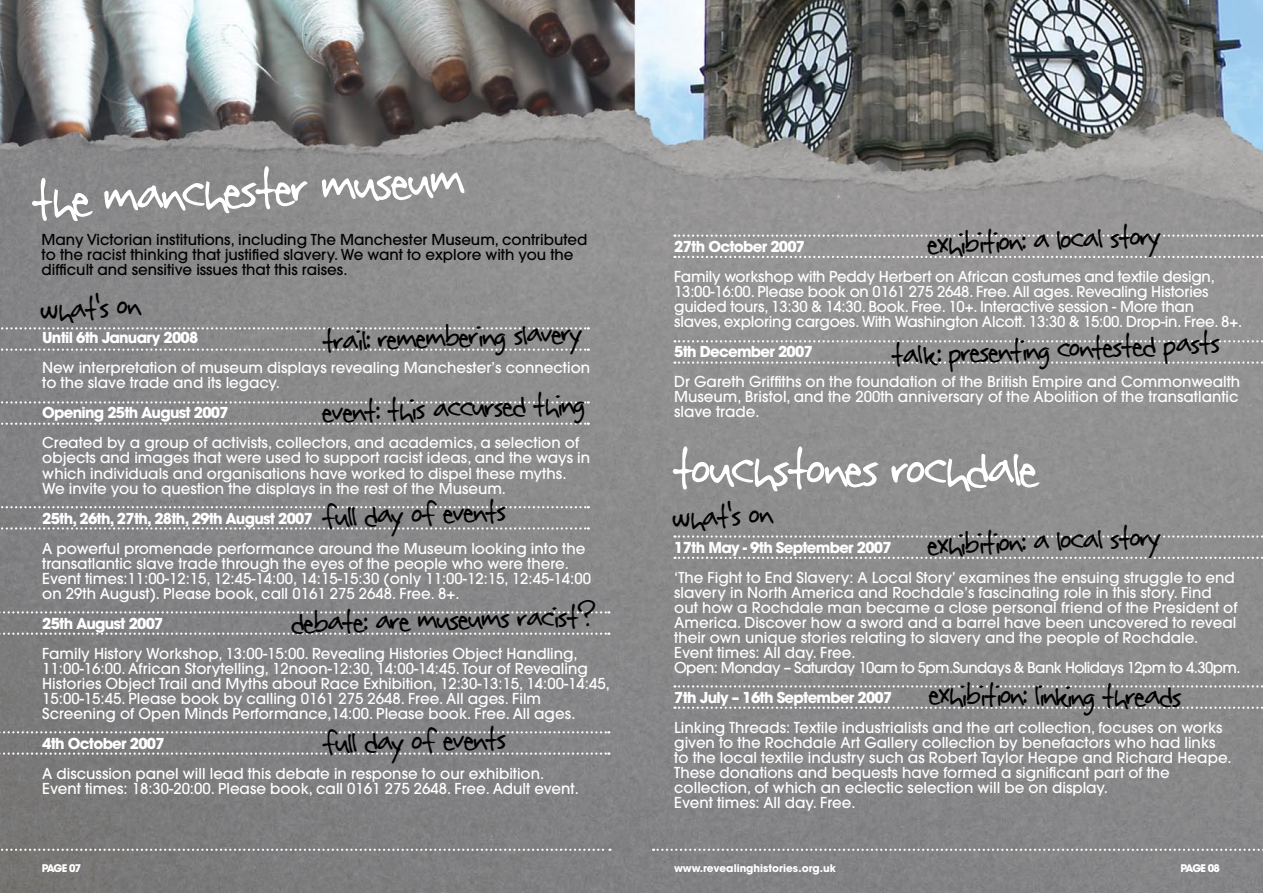
<style>
.page{position:relative;width:1263px;height:893px;background:#fff}
.page>*{position:absolute;margin:0;border:0;box-sizing:border-box;transform-origin:0 0}
.t1{font:72px "Rabiohead";letter-spacing:-.075em;color:#fff}
.t2{font:42px "Rabiohead";color:#000}
.t3{font:500 15px/15px "Avant Garde";color:#fff}
.t4{font:700 15px "Avant Garde";letter-spacing:-.05em;color:#fff}
.t5{font:500 15px/15px "Avant Garde";color:#000}
.t6{font:700 10.5px "Avant Garde";color:#fff}
</style>
<div class="page">
<img style="left:0;top:0;width:1263px;height:893px">
<svg style="left:653px;top:849px;width:610px;height:2px"></svg>
<svg style="left:0;top:849px;width:610px;height:2px"></svg>
<svg style="left:674px;top:535px;width:589px;height:3px"></svg>
<svg style="left:674px;top:557px;width:589px;height:2px"></svg>
<svg style="left:674px;top:685px;width:589px;height:2px"></svg>
<svg style="left:674px;top:707px;width:589px;height:2px"></svg>
<svg style="left:0;top:327px;width:589px;height:2px"></svg>
<svg style="left:0;top:349px;width:589px;height:2px"></svg>
<svg style="left:0;top:401px;width:589px;height:3px"></svg>
<svg style="left:0;top:423px;width:589px;height:2px"></svg>
<svg style="left:0;top:506px;width:589px;height:2px"></svg>
<svg style="left:0;top:527px;width:589px;height:3px"></svg>
<svg style="left:0;top:611px;width:609px;height:2px"></svg>
<svg style="left:0;top:632px;width:609px;height:3px"></svg>
<svg style="left:0;top:731px;width:609px;height:2px"></svg>
<svg style="left:0;top:752px;width:609px;height:3px"></svg>
<svg style="left:674px;top:235px;width:589px;height:2px"></svg>
<svg style="left:674px;top:256px;width:589px;height:2px"></svg>
<svg style="left:674px;top:340px;width:589px;height:2px"></svg>
<svg style="left:674px;top:361px;width:589px;height:3px"></svg>
<h1 class="t1" style="left:28px;top:153px;width:438px;rotate:-3deg">the manchester museum</h1>
<p class="t5" style="left:42px;top:232px;width:547px">Many Victorian institutions, including The Manchester Museum, contributed to the racist thinking that justified slavery. We want to explore with you the difficult and sensitive issues that this raises.</p>
<h2 class="t2" style="left:38px;top:284px;width:103px;rotate:-4deg">what’s on</h2>
<h2 class="t2" style="left:320px;top:314px;width:264px;rotate:-2deg">trail: remembering slavery</h2>
<p class="t4" style="left:42px;top:328px;width:158px">Until 6th January 2008</p>
<p class="t3" style="left:42px;top:361px;width:549px">New interpretation of museum displays revealing Manchester’s connection to the slave trade and its legacy.</p>
<p class="t4" style="left:42px;top:403px;width:188px">Opening 25th August 2007</p>
<p class="t3" style="left:42px;top:436px;width:549px">Created by a group of activists, collectors, and academics, a selection of objects and images that were used to support racist ideas, and the ways in which individuals and organisations have worked to dispel these myths.<br>We invite you to question the displays in the rest of the Museum.</p>
<p class="t4" style="left:42px;top:508px;width:272px">25th, 26th, 27th, 28th, 29th August 2007</p>
<p class="t3" style="left:42px;top:541px;width:550px">A powerful promenade performance around the Museum looking into the transatlantic slave trade through the eyes of the people who were there.<br>Event times:11:00-12:15, 12:45-14:00, 14:15-15:30 (only 11:00-12:15, 12:45-14:00 on 29th August). Please book, call 0161 275 2648. Free. 8+.</p>
<p class="t4" style="left:42px;top:613px;width:123px">25th August 2007</p>
<p class="t3" style="left:42px;top:646px;width:569px">Family History Workshop, 13:00-15:00. Revealing Histories Object Handling, 11:00-16:00. African Storytelling, 12noon-12:30, 14:00-14:45. Tour of Revealing Histories Object Trail and Myths about Race Exhibition, 12:30-13:15, 14:00-14:45, 15:00-15:45. Please book by calling 0161 275 2648. Free. All ages. Film Screening of Open Minds Performance,14:00. Please book. Free. All ages.</p>
<p class="t4" style="left:42px;top:733px;width:124px">4th October 2007</p>
<p class="t3" style="left:42px;top:766px;width:538px">A discussion panel will lead this debate in response to our exhibition.<br>Event times: 18:30-20:00. Please book, call 0161 275 2648. Free. Adult event.</p>
<h2 class="t2" style="left:320px;top:385px;width:267px;rotate:-2deg">event: this accursed thing</h2>
<h2 class="t2" style="left:320px;top:489px;width:188px;rotate:-2deg">full day of events</h2>
<h2 class="t2" style="left:289px;top:594px;width:308px;rotate:-1deg">debate: are museums racist?</h2>
<h2 class="t2" style="left:321px;top:715px;width:188px;rotate:-1deg">full day of events</h2>
<h2 class="t2" style="left:925px;top:216px;width:238px;rotate:-2deg">exhibition: a local story</h2>
<p class="t4" style="left:674px;top:236px;width:132px">27th October 2007</p>
<p class="t3" style="left:674px;top:269px;width:569px">Family workshop with Peddy Herbert on African costumes and textile design, 13:00-16:00. Please book on 0161 275 2648. Free. All ages. Revealing Histories guided tours, 13:30 &amp; 14:30. Book. Free. 10+. Interactive session - More than slaves, exploring cargoes. With Washington Alcott. 13:30 &amp; 15:00. Drop-in. Free. 8+.</p>
<p class="t4" style="left:674px;top:341px;width:140px">5th December 2007</p>
<p class="t3" style="left:674px;top:374px;width:567px;text-align:justify">Dr Gareth Griffiths on the foundation of the British Empire and Commonwealth Museum, Bristol, and the 200th anniversary of the Abolition of the transatlantic slave trade.</p>
<h2 class="t2" style="left:889px;top:327px;width:332px;rotate:-2deg">talk: presenting contested pasts</h2>
<h1 class="t1" style="left:671px;top:421px;width:370px">touchstones rochdale</h1>
<h2 class="t2" style="left:925px;top:517px;width:238px;rotate:-2deg">exhibition: a local story</h2>
<h2 class="t2" style="left:670px;top:492px;width:103px;rotate:-4deg">what’s on</h2>
<p class="t4" style="left:674px;top:537px;width:219px">17th May - 9th September 2007</p>
<p class="t3" style="left:674px;top:570px;width:568px">‘The Fight to End Slavery: A Local Story’ examines the ensuing struggle to end slavery in North America and Rochdale’s fascinating role in this story. Find<br>out how a Rochdale man became a close personal friend of the President of America. Discover how a sword and a barrel have been uncovered to reveal their own unique stories relating to slavery and the people of Rochdale.<br>Event times: All day. Free.<br>Open: Monday – Saturday 10am to 5pm.Sundays &amp; Bank Holidays 12pm to 4.30pm.</p>
<p class="t4" style="left:674px;top:687px;width:220px">7th July – 16th September 2007</p>
<p class="t3" style="left:674px;top:720px;width:559px">Linking Threads: Textile industrialists and the art collection, focuses on works given to the Rochdale Art Gallery collection by benefactors who had links to the local textile industry such as Robert Taylor Heape and Richard Heape.<br>These donations and bequests have formed a significant part of the collection, of which an eclectic selection will be on display.<br>Event times: All day. Free.</p>
<h2 class="t2" style="left:928px;top:665px;width:257px;rotate:1deg">exhibition: linking threads</h2>
<p class="t6" style="left:42px;top:861px;width:41px">PAGE 07</p>
<p class="t6" style="left:1180px;top:861px;width:41px">PAGE 08</p>
<p class="t6" style="left:674px;top:861px;width:163px">www.revealinghistories.org.uk</p>
</div>
